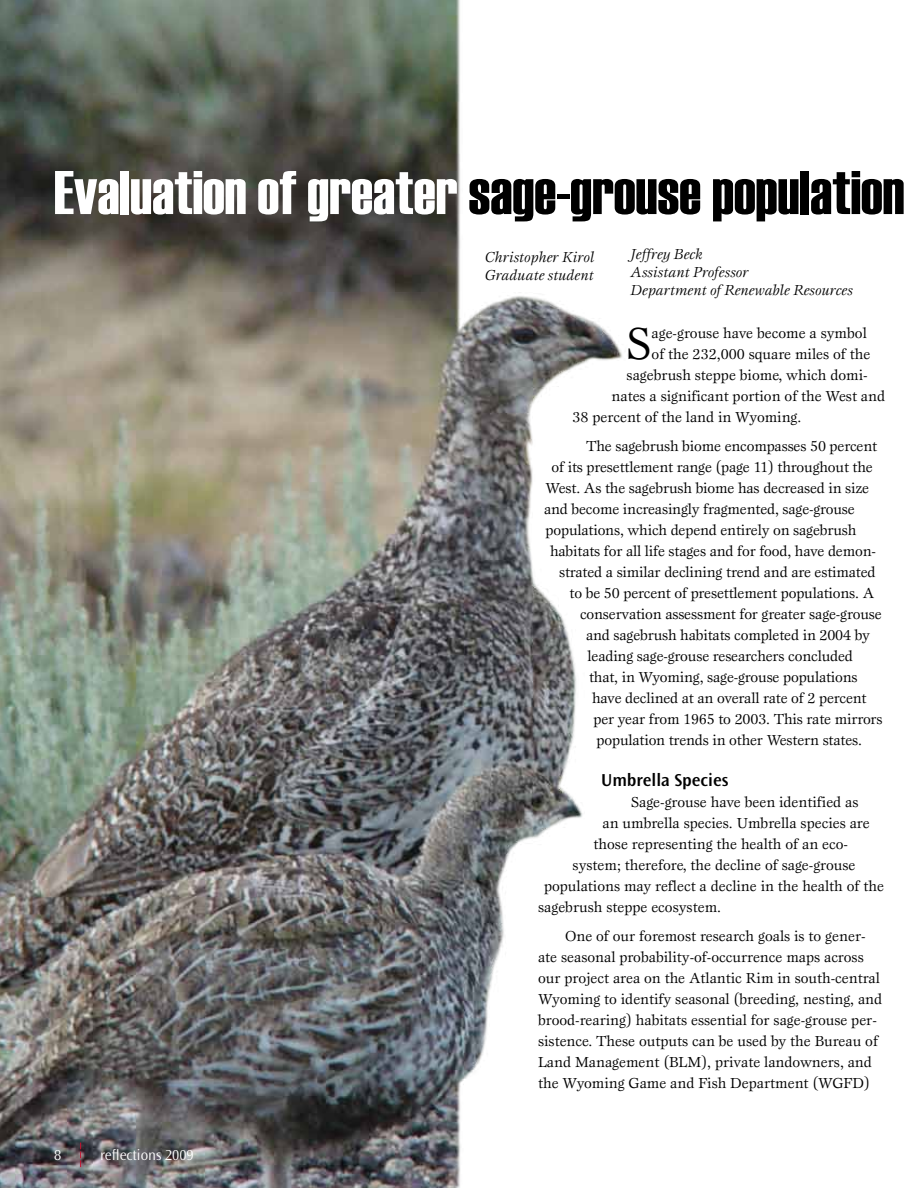
<style>
.page{position:relative;width:918px;height:1188px;background:#fff}
.page>*{position:absolute;margin:0;border:0;box-sizing:border-box;transform-origin:0 0}
.t1{font:61.5px "Haettenschweiler";color:#000}
.t2{font:46.5px "Esprit";color:#000}
.t3{font:600 18px "Ocean Sans MT Std";color:#000}
.t4{font:15px/21px "Esprit";letter-spacing:-.01em;color:#000}
.t5{font:italic 15px/18px "Esprit";color:#000}
.t6{font:300 15px "Ocean Sans MT Std";color:#fff}
.s1{color:#fff}
</style>
<div class="page">
<img style="left:0;top:0;width:628px;height:1188px">
<svg style="left:80px;top:1143px;width:1px;height:24px"></svg>
<p class="t1" style="left:54px;top:151px;width:852px"><span class="s1">Evaluation of greater</span> sage-grouse population</p>
<p class="t5" style="left:485px;top:249px;width:111px">Christopher Kirol<br>Graduate student</p>
<p class="t5" style="left:631px;top:245px;width:224px">Jeffrey Beck<br>Assistant Professor<br>Department of Renewable Resources</p>
<p class="t6" style="left:54px;top:1146px;width:9px">8</p>
<p class="t6" style="left:100px;top:1146px;width:95px">reflections 2009</p>
<p class="t2" style="left:627px;top:315px;width:26px">S</p>
<p class="t4" style="left:652px;top:322px;width:217px">age-grouse have become a symbol</p>
<p class="t4" style="left:652px;top:343px;width:220px">of the 232,000 square miles of the</p>
<p class="t4" style="left:627px;top:364px;width:243px">sagebrush steppe biome, which domi-</p>
<p class="t4" style="left:612px;top:385px;width:275px">nates a significant portion of the West and</p>
<p class="t4" style="left:573px;top:406px;width:230px">38 percent of the land in Wyoming.</p>
<p class="t4" style="left:586px;top:436px;width:293px">The sagebrush biome encompasses 50 percent</p>
<p class="t4" style="left:552px;top:457px;width:323px">of its presettlement range (page 11) throughout the</p>
<p class="t4" style="left:546px;top:478px;width:325px">West. As the sagebrush biome has decreased in size</p>
<p class="t4" style="left:544px;top:499px;width:312px">and become increasingly fragmented, sage-grouse</p>
<p class="t4" style="left:546px;top:520px;width:312px">populations, which depend entirely on sagebrush</p>
<p class="t4" style="left:550px;top:541px;width:327px">habitats for all life stages and for food, have demon-</p>
<p class="t4" style="left:559px;top:562px;width:318px">strated a similar declining trend and are estimated</p>
<p class="t4" style="left:570px;top:583px;width:306px">to be 50 percent of presettlement populations. A</p>
<p class="t4" style="left:580px;top:604px;width:303px">conservation assessment for greater sage-grouse</p>
<p class="t4" style="left:586px;top:625px;width:285px">and sagebrush habitats completed in 2004 by</p>
<p class="t4" style="left:588px;top:646px;width:267px">leading sage-grouse researchers concluded</p>
<p class="t4" style="left:589px;top:667px;width:270px">that, in Wyoming, sage-grouse populations</p>
<p class="t4" style="left:592px;top:688px;width:276px">have declined at an overall rate of 2 percent</p>
<p class="t4" style="left:594px;top:709px;width:291px">per year from 1965 to 2003. This rate mirrors</p>
<p class="t4" style="left:597px;top:730px;width:267px">population trends in other Western states.</p>
<p class="t3" style="left:601px;top:770px;width:129px">Umbrella Species</p>
<p class="t4" style="left:631px;top:791px;width:229px">Sage-grouse have been identified as</p>
<p class="t4" style="left:603px;top:812px;width:269px">an umbrella species. Umbrella species are</p>
<p class="t4" style="left:594px;top:833px;width:256px">those representing the health of an eco-</p>
<p class="t4" style="left:573px;top:854px;width:285px">system; therefore, the decline of sage-grouse</p>
<p class="t4" style="left:544px;top:875px;width:341px">populations may reflect a decline in the health of the</p>
<p class="t4" style="left:538px;top:896px;width:184px">sagebrush steppe ecosystem.</p>
<p class="t4" style="left:538px;top:925px;width:346px;text-indent:27px">One of our foremost research goals is to gener&shy;ate seasonal probability-of-occurrence maps across our project area on the Atlantic Rim in south-central Wyoming to identify seasonal (breeding, nesting, and brood-rearing) habitats essential for sage-grouse per&shy;sistence. These outputs can be used by the Bureau of Land Management (BLM), private landowners, and the Wyoming Game and Fish Department (WGFD)</p>
</div>
